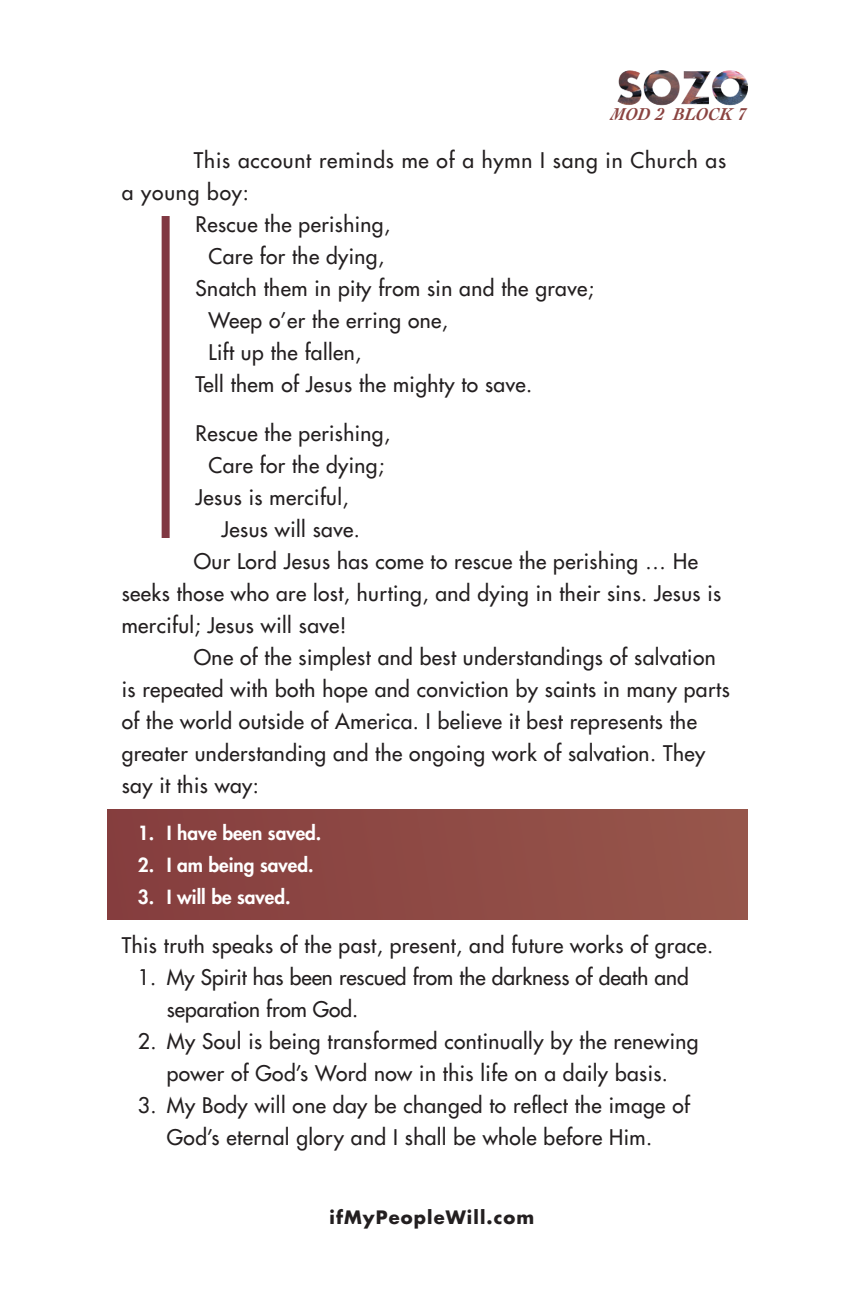
<style>
.page{position:relative;width:864px;height:1296px;background:#fff}
.page>*{position:absolute;margin:0;border:0;box-sizing:border-box;transform-origin:0 0}
.t1{font:500 21px/32px "Futura Std";letter-spacing:.02em;color:#231f20;text-align:center}
.t2{font:500 21px/32px "Futura Std";color:#231f20}
.t3{font:500 21px/32px "Futura Std";letter-spacing:.04em;color:#231f20}
.t4{font:800 19px "Futura Std";color:#fff}
.t5{font:700 18px "Futura Std";letter-spacing:.06em;color:#231f20}
.t6{font:italic 700 18px "Cochin";color:#8a4340}
</style>
<div class="page">
<img style="left:617px;top:70px;width:131px;height:36px">
<div style="left:162px;top:216px;width:8px;height:322px;background:#803842"></div>
<div style="left:108px;top:810px;width:639px;height:110px;background:#8e4a45"></div>
<p class="t6" style="left:611px;top:102px;width:136px">MOD 2 BLOCK 7</p>
<p class="t3" style="left:122px;top:145px;width:606px;text-indent:72px">This account reminds me of a hymn I sang in Church as a young boy:</p>
<p class="t1" style="left:196px;top:209px;width:196px">Rescue the perishing,</p>
<p class="t1" style="left:209px;top:241px;width:177px">Care for the dying,</p>
<p class="t1" style="left:196px;top:273px;width:400px">Snatch them in pity from sin and the grave;</p>
<p class="t1" style="left:209px;top:305px;width:241px">Weep o’er the erring one,</p>
<p class="t1" style="left:209px;top:337px;width:154px">Lift up the fallen,</p>
<p class="t1" style="left:196px;top:369px;width:338px">Tell them of Jesus the mighty to save.</p>
<p class="t1" style="left:196px;top:418px;width:196px">Rescue the perishing,</p>
<p class="t1" style="left:209px;top:450px;width:177px">Care for the dying;</p>
<p class="t1" style="left:196px;top:482px;width:154px">Jesus is merciful,</p>
<p class="t1" style="left:222px;top:514px;width:140px">Jesus will save.</p>
<p class="t1" style="left:122px;top:546px;width:601px;text-align:left;text-indent:72px">Our Lord Jesus has come to rescue the perishing … He seeks those who are lost, hurting, and dying in their sins. Jesus is merciful; Jesus will save!</p>
<p class="t1" style="left:122px;top:642px;width:609px;text-align:left;text-indent:72px">One of the simplest and best understandings of salvation is repeated with both hope and conviction by saints in many parts of the world outside of America. I believe it best represents the greater understanding and the ongoing work of salvation. They say it this way:</p>
<p class="t4" style="left:138px;top:821px;width:185px">1. I have been saved.</p>
<p class="t4" style="left:138px;top:853px;width:177px">2. I am being saved.</p>
<p class="t4" style="left:138px;top:885px;width:154px">3. I will be saved.</p>
<p class="t1" style="left:122px;top:930px;width:593px">This truth speaks of the past, present, and future works of grace.</p>
<p class="t2" style="left:167px;top:962px;width:523px;text-indent:-29px">1. My Spirit has been rescued from the darkness of death and separation from God.</p>
<p class="t1" style="left:138px;top:1026px;width:562px">2. My Soul is being transformed continually by the renewing power of God’s Word now in this life on a daily basis.</p>
<p class="t1" style="left:138px;top:1090px;width:553px">3. My Body will one day be changed to reflect the image of<br>God’s eternal glory and I shall be whole before Him.</p>
<p class="t5" style="left:330px;top:1205px;width:206px">ifMyPeopleWill.com</p>
</div>
